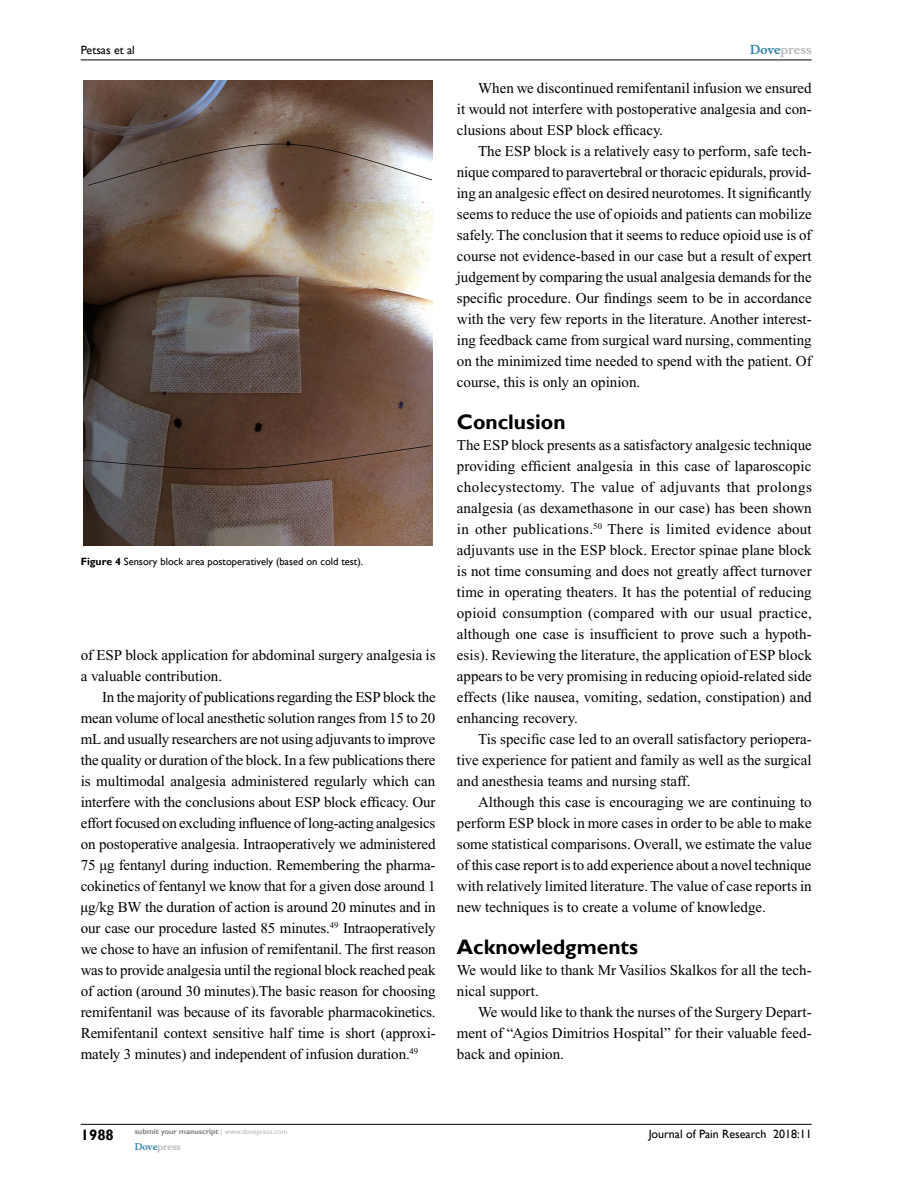
<style>
.page{position:relative;width:918px;height:1188px;background:#fff}
.page>*{position:absolute;margin:0;border:0;box-sizing:border-box;transform-origin:0 0}
.t1{font:700 21px "Gill Sans";color:#000}
.t2{font:15px/21px "Times New Roman";color:#000;text-align:justify}
.t3{font:700 15px "Gill Sans";color:#000}
.t4{font:12px "Gill Sans";color:#000}
.t5{font:700 12px "Musee";color:#b8babc}
.t6{font:10.5px "Gill Sans";color:#000}
.t7{font:700 9px "Musee";color:#b8babc}
.t8{font:700 7.5px "Gill Sans";color:#808285}
.s1{font-weight:700}
.s2{color:#3785ad}
.s3{font-weight:400;color:#b8babc}
</style>
<div class="page">
<hr style="left:81px;top:1124px;width:731px;height:1px;background:#000">
<hr style="left:81px;top:60px;width:731px;height:1px;background:#000">
<img style="left:84px;top:81px;width:349px;height:465px">
<p class="t4" style="left:81px;top:43px;width:56px">Petsas et al</p>
<p class="t6" style="left:81px;top:555px;width:284px"><span class="s1">Figure 4</span> Sensory block area postoperatively (based on cold test).</p>
<p class="t2" style="left:81px;top:644px;width:356px">of ESP block application for abdominal surgery analgesia is a valuable contribution.</p>
<p class="t2" style="left:81px;top:686px;width:357px;text-indent:21px">In the majority of publications regarding the ESP block the mean volume of local anesthetic solution ranges from 15 to 20 mL and usually researchers are not using adjuvants to improve the quality or duration of the block. In a few publications there is multimodal analgesia administered regularly which can interfere with the conclusions about ESP block efficacy. Our effort focused on excluding influence of long-acting analgesics on postoperative analgesia. Intraoperatively we administered 75 μg fentanyl during induction. Remembering the pharma&shy;cokinetics of fentanyl we know that for a given dose around 1 μg/kg BW the duration of action is around 20 minutes and in our case our procedure lasted 85 minutes.<sup>49</sup> Intraoperatively we chose to have an infusion of remifentanil. The first reason was to provide analgesia until the regional block reached peak of action (around 30 minutes).The basic reason for choosing remifentanil was because of its favorable pharmacokinetics.<br>Remifentanil context sensitive half time is short (approxi&shy;mately 3 minutes) and independent of infusion duration.<sup>49</sup></p>
<p class="t5" style="left:750px;top:43px;width:63px"><span class="s2">Dove</span>press</p>
<p class="t2" style="left:457px;top:77px;width:356px;text-indent:21px">When we discontinued remifentanil infusion we ensured it would not interfere with postoperative analgesia and con&shy;clusions about ESP block efficacy.</p>
<p class="t2" style="left:457px;top:140px;width:356px;text-indent:21px">The ESP block is a relatively easy to perform, safe tech&shy;nique compared to paravertebral or thoracic epidurals, provid&shy;ing an analgesic effect on desired neurotomes. It significantly seems to reduce the use of opioids and patients can mobilize safely. The conclusion that it seems to reduce opioid use is of course not evidence-based in our case but a result of expert judgement by comparing the usual analgesia demands for the specific procedure. Our findings seem to be in accordance with the very few reports in the literature. Another interest&shy;ing feedback came from surgical ward nursing, commenting on the minimized time needed to spend with the patient. Of course, this is only an opinion.</p>
<h1 class="t1" style="left:457px;top:409px;width:110px">Conclusion</h1>
<p class="t2" style="left:457px;top:434px;width:357px">The ESP block presents as a satisfactory analgesic technique providing efficient analgesia in this case of laparoscopic cholecystectomy. The value of adjuvants that prolongs analgesia (as dexamethasone in our case) has been shown in other publications.<sup>50</sup> There is limited evidence about adjuvants use in the ESP block. Erector spinae plane block is not time consuming and does not greatly affect turnover time in operating theaters. It has the potential of reducing opioid consumption (compared with our usual practice, although one case is insufficient to prove such a hypoth&shy;esis). Reviewing the literature, the application of ESP block appears to be very promising in reducing opioid-related side effects (like nausea, vomiting, sedation, constipation) and enhancing recovery.</p>
<p class="t2" style="left:457px;top:728px;width:356px;text-indent:21px">Tis specific case led to an overall satisfactory periopera&shy;tive experience for patient and family as well as the surgical and anesthesia teams and nursing staff.</p>
<p class="t2" style="left:457px;top:791px;width:356px;text-indent:21px">Although this case is encouraging we are continuing to perform ESP block in more cases in order to be able to make some statistical comparisons. Overall, we estimate the value of this case report is to add experience about a novel technique with relatively limited literature. The value of case reports in new techniques is to create a volume of knowledge.</p>
<h1 class="t1" style="left:457px;top:934px;width:183px">Acknowledgments</h1>
<p class="t2" style="left:457px;top:959px;width:356px">We would like to thank Mr Vasilios Skalkos for all the tech&shy;nical support.</p>
<p class="t2" style="left:457px;top:1001px;width:356px;text-indent:21px">We would like to thank the nurses of the Surgery Depart&shy;ment of “Agios Dimitrios Hospital” for their valuable feed&shy;back and opinion.</p>
<p class="t3" style="left:81px;top:1126px;width:35px">1988</p>
<p class="t8" style="left:135px;top:1127px;width:154px">submit your manuscript <span class="s3">| www.dovepress.com</span></p>
<p class="t7" style="left:135px;top:1141px;width:48px"><span class="s2">Dove</span>press</p>
<p class="t4" style="left:649px;top:1127px;width:164px">Journal of Pain Research 2018:11</p>
</div>
